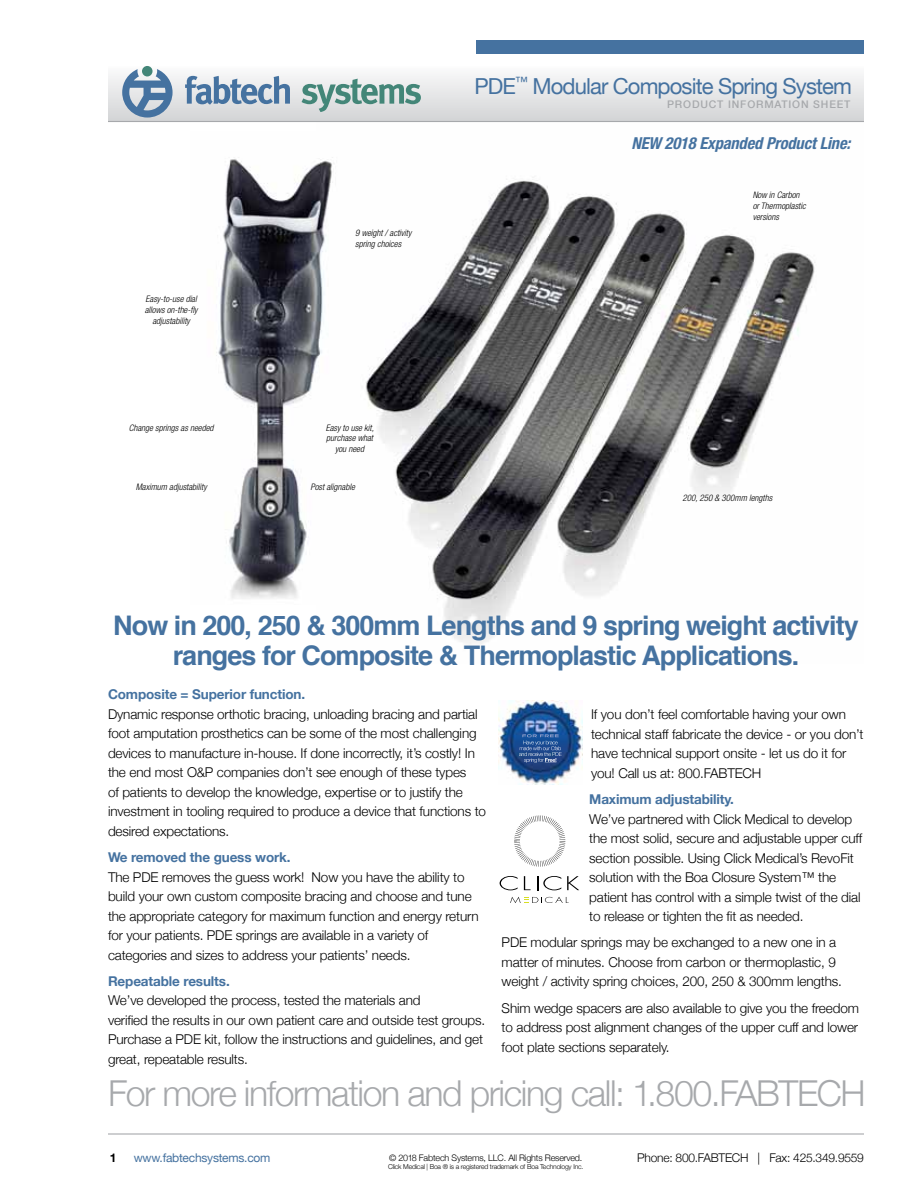
<style>
.page{position:relative;width:918px;height:1188px;background:#fff}
.page>*{position:absolute;margin:0;border:0;box-sizing:border-box;transform-origin:0 0}
.t1{font:300 35.7px "Helvetica Neue";letter-spacing:-.04em;color:#a7a9ac}
.t2{font:700 27px/29.4px "Helvetica";letter-spacing:-.035em;color:#4572a0;text-align:center}
.t3{font:22.05px "Helvetica Neue";letter-spacing:-.04em;color:#4572a0}
.t4{font:italic 700 condensed 16.5px "Helvetica Neue";letter-spacing:-.01em;color:#4572a0}
.t5{font:300 13.5px/19.5px "Helvetica Neue";letter-spacing:-.01em;color:#000}
.t6{font:700 13.5px "Helvetica Neue";letter-spacing:-.01em;color:#4572a0}
.t7{font:300 12px "Helvetica Neue";letter-spacing:-.02em;color:#000}
.t8{font:12px "Helvetica Neue";letter-spacing:-.02em;color:#4572a0}
.t9{font:700 12px "Helvetica Neue";color:#000}
.t10{font:500 10.5px "Helvetica Neue";letter-spacing:.08em;color:#a7a9ac}
.t11{font:italic 300 condensed 9px/10.8px "Helvetica Neue";color:#000}
.t12{font:300 9px "Helvetica Neue";letter-spacing:-.02em;color:#000}
.t13{font:300 6.75px "Helvetica Neue";letter-spacing:-.02em;color:#000}
</style>
<div class="page">
<img style="left:365px;top:180px;width:450px;height:464px">
<img style="left:216px;top:157px;width:117px;height:442px">
<svg style="left:514px;top:815px;width:51px;height:52px"></svg>
<svg style="left:500px;top:876px;width:18px;height:14px"></svg>
<svg style="left:524px;top:876px;width:7px;height:14px"></svg>
<svg style="left:537px;top:876px;width:24px;height:14px"></svg>
<svg style="left:567px;top:876px;width:12px;height:14px"></svg>
<svg style="left:510px;top:897px;width:59px;height:6px"></svg>
<img style="left:498px;top:700px;width:84px;height:85px">
<img style="left:522px;top:734px;width:37px;height:3px">
<img style="left:523px;top:741px;width:35px;height:3px">
<img style="left:528px;top:746px;width:33px;height:4px">
<img style="left:524px;top:752px;width:38px;height:4px">
<img style="left:531px;top:758px;width:25px;height:4px">
<hr style="left:108px;top:1133px;width:756px;height:2px;background:#a7a9ac">
<div style="left:108px;top:27px;width:756px;height:95px;background:linear-gradient(to bottom,#fff,#d8d9da)"></div>
<hr style="left:108px;top:121px;width:756px;height:1px;background:#a7a9ac">
<div style="left:476px;top:40px;width:388px;height:14px;background:#4572a0"></div>
<svg style="left:185px;top:76px;width:105px;height:29px"></svg>
<svg style="left:302px;top:79px;width:119px;height:33px;background:#a8c1bd"></svg>
<div style="left:142px;top:66px;width:11px;height:10px;background:#438678;border-radius:50%"></div>
<svg style="left:122px;top:69px;width:51px;height:49px;background:#8ca6be"></svg>
<h3 class="t3" style="left:474px;top:73px;width:379px">PDE<sup>™</sup> Modular Composite Spring System</h3>
<p class="t10" style="left:667px;top:98px;width:185px">PRODUCT INFORMATION SHEET</p>
<p class="t4" style="left:631px;top:133px;width:221px">NEW 2018 Expanded Product Line:</p>
<p class="t11" style="left:145px;top:293px;width:54px;text-align:center">Easy-to-use dial allows on-the-fly adjustability</p>
<p class="t11" style="left:129px;top:422px;width:86px">Change springs as needed</p>
<p class="t11" style="left:136px;top:482px;width:72px">Maximum adjustability</p>
<p class="t11" style="left:355px;top:227px;width:58px">9 weight / activity spring choices</p>
<p class="t11" style="left:326px;top:422px;width:50px;text-align:center">Easy to use kit, purchase what you need</p>
<p class="t11" style="left:310px;top:482px;width:46px">Post alignable</p>
<p class="t11" style="left:753px;top:190px;width:54px">Now in Carbon or Thermoplastic versions</p>
<p class="t11" style="left:683px;top:492px;width:91px">200, 250 &amp; 300mm lengths</p>
<h2 class="t2" style="left:113px;top:611px;width:747px">Now in 200, 250 &amp; 300mm Lengths and 9 spring weight activity ranges for Composite &amp; Thermoplastic Applications.</h2>
<p class="t6" style="left:108px;top:686px;width:199px">Composite = Superior function.</p>
<p class="t5" style="left:108px;top:704px;width:380px">Dynamic response orthotic bracing, unloading bracing and partial foot amputation prosthetics can be some of the most challenging devices to manufacture in-house. If done incorrectly, it’s costly! In the end most O&amp;P companies don’t see enough of these types<br>of patients to develop the knowledge, expertise or to justify the investment in tooling required to produce a device that functions to desired expectations.</p>
<p class="t6" style="left:108px;top:849px;width:184px">We removed the guess work.</p>
<p class="t5" style="left:108px;top:867px;width:372px">The PDE removes the guess work! Now you have the ability to build your own custom composite bracing and choose and tune the appropriate category for maximum function and energy return for your patients. PDE springs are available in a variety of categories and sizes to address your patients’ needs.</p>
<p class="t6" style="left:108px;top:973px;width:123px">Repeatable results.</p>
<p class="t5" style="left:108px;top:991px;width:379px">We’ve developed the process, tested the materials and<br>verified the results in our own patient care and outside test groups.<br>Purchase a PDE kit, follow the instructions and guidelines, and get great, repeatable results.</p>
<p class="t5" style="left:591px;top:704px;width:274px">If you don’t feel comfortable having your own technical staff fabricate the device - or you don’t have technical support onsite - let us do it for you! Call us at: 800.FABTECH</p>
<p class="t6" style="left:589px;top:791px;width:146px">Maximum adjustability.</p>
<p class="t5" style="left:589px;top:809px;width:274px">We’ve partnered with Click Medical to develop the most solid, secure and adjustable upper cuff section possible. Using Click Medical’s RevoFit solution with the Boa Closure System™ the patient has control with a simple twist of the dial to release or tighten the fit as needed.</p>
<p class="t5" style="left:502px;top:932px;width:342px">PDE modular springs may be exchanged to a new one in a matter of minutes. Choose from carbon or thermoplastic, 9 weight / activity spring choices, 200, 250 &amp; 300mm lengths.</p>
<p class="t5" style="left:502px;top:998px;width:359px;text-align:justify">Shim wedge spacers are also available to give you the freedom to address post alignment changes of the upper cuff and lower foot plate sections separately.</p>
<h1 class="t1" style="left:108px;top:1072px;width:759px">For more information and pricing call: 1.800.FABTECH</h1>
<p class="t9" style="left:110px;top:1150px;width:8px">1</p>
<p class="t8" style="left:134px;top:1150px;width:138px">www.fabtechsystems.com</p>
<p class="t12" style="left:389px;top:1152px;width:195px">© 2018 Fabtech Systems, LLC. All Rights Reserved.</p>
<p class="t7" style="left:637px;top:1150px;width:228px">Phone: 800.FABTECH | Fax: 425.349.9559</p>
<p class="t13" style="left:388px;top:1162px;width:197px">Click Medical | Boa ® is a registered trademark of Boa Technology Inc.</p>
</div>
